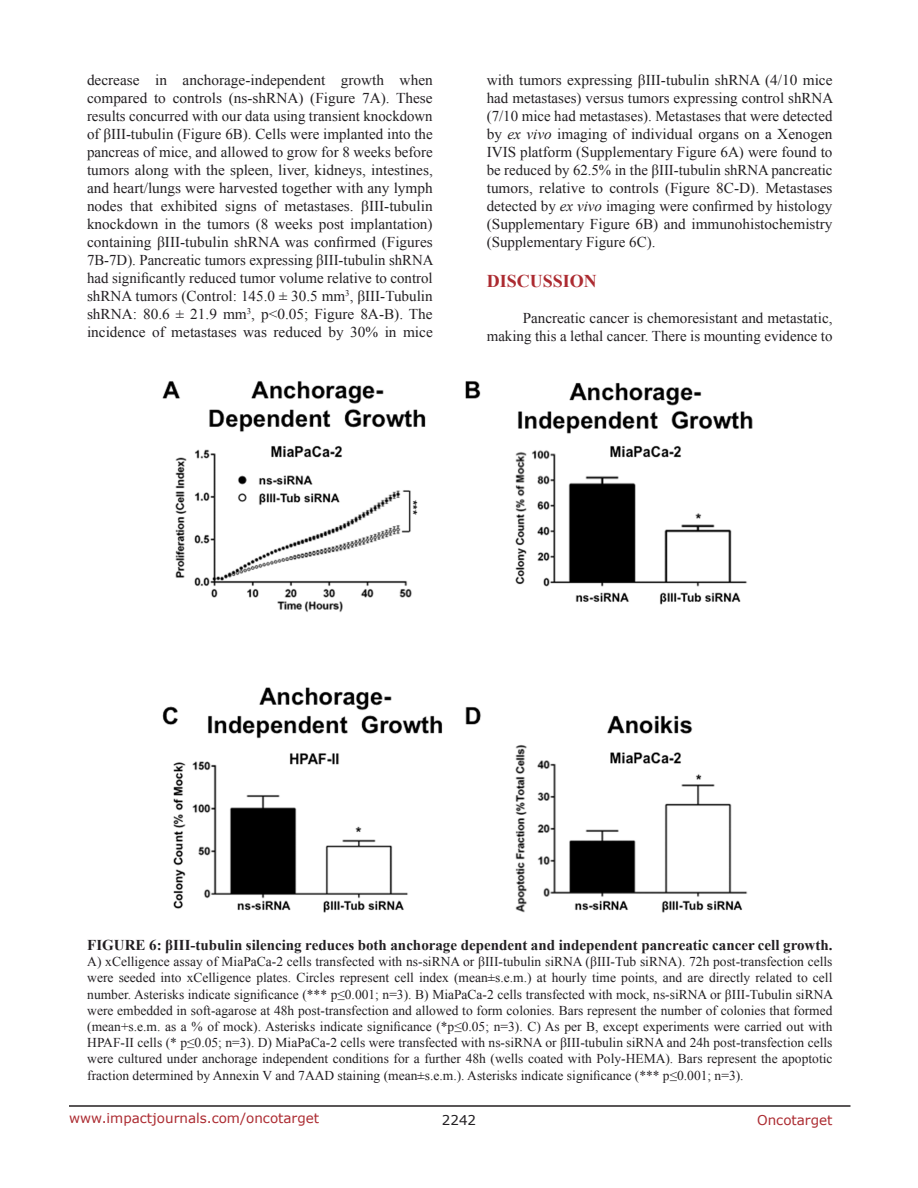
<style>
.page{position:relative;width:918px;height:1188px;background:#fff}
.page>*{position:absolute;margin:0;border:0;box-sizing:border-box;transform-origin:0 0}
.Heading{font:700 18px "Times New Roman";color:#ac2b31}
.BodyText{font:15px/18px "Times New Roman";color:#221f22;text-align:justify}
.FigureText{font:700 15px "Times New Roman";color:#221f22}
.FigureText-2{font:13.5px/16.2px "Times New Roman";color:#221f22;text-align:justify}
.t1{font:13.5px "Verdana";color:#ac2b31}
.t2{font:13.5px "Verdana";color:#221f22}
.s1{font-style:italic}
</style>
<div class="page">
<hr style="left:69px;top:1105px;width:781px;height:2px;background:#231f20">
<img style="left:162px;top:381px;width:591px;height:532px">
<p class="BodyText" style="left:87px;top:71px;width:348px">decrease in anchorage-independent growth when compared to controls (ns-shRNA) (Figure 7A). These results concurred with our data using transient knockdown of βIII-tubulin (Figure 6B). Cells were implanted into the pancreas of mice, and allowed to grow for 8 weeks before tumors along with the spleen, liver, kidneys, intestines, and heart/lungs were harvested together with any lymph nodes that exhibited signs of metastases. βIII-tubulin knockdown in the tumors (8 weeks post implantation) containing βIII-tubulin shRNA was confirmed (Figures 7B-7D). Pancreatic tumors expressing βIII-tubulin shRNA had significantly reduced tumor volume relative to control shRNA tumors (Control: 145.0 ± 30.5 mm<sup>3</sup>, βIII-Tubulin shRNA: 80.6 ± 21.9 mm<sup>3</sup>, p&lt;0.05; Figure 8A-B). The incidence of metastases was reduced by 30% in mice</p>
<p class="BodyText" style="left:487px;top:71px;width:348px">with tumors expressing βIII-tubulin shRNA (4/10 mice had metastases) versus tumors expressing control shRNA (7/10 mice had metastases). Metastases that were detected by <span class="s1">ex vivo</span> imaging of individual organs on a Xenogen IVIS platform (Supplementary Figure 6A) were found to be reduced by 62.5% in the βIII-tubulin shRNA pancreatic tumors, relative to controls (Figure 8C-D). Metastases detected by <span class="s1">ex vivo</span> imaging were confirmed by histology (Supplementary Figure 6B) and immunohistochemistry (Supplementary Figure 6C).</p>
<p class="Heading" style="left:487px;top:269px;width:112px">DISCUSSION</p>
<p class="BodyText" style="left:487px;top:309px;width:347px;text-align:right">Pancreatic cancer is chemoresistant and metastatic, making this a lethal cancer. There is mounting evidence to</p>
<p class="FigureText" style="left:87px;top:935px;width:747px">FIGURE 6: βIII-tubulin silencing reduces both anchorage dependent and independent pancreatic cancer cell growth.</p>
<p class="FigureText-2" style="left:87px;top:953px;width:747px">A) xCelligence assay of MiaPaCa-2 cells transfected with ns-siRNA or βIII-tubulin siRNA (βIII-Tub siRNA). 72h post-transfection cells were seeded into xCelligence plates. Circles represent cell index (mean±s.e.m.) at hourly time points, and are directly related to cell number. Asterisks indicate significance (*** p≤0.001; n=3). B) MiaPaCa-2 cells transfected with mock, ns-siRNA or βIII-Tubulin siRNA were embedded in soft-agarose at 48h post-transfection and allowed to form colonies. Bars represent the number of colonies that formed (mean+s.e.m. as a % of mock). Asterisks indicate significance (*p≤0.05; n=3). C) As per B, except experiments were carried out with HPAF-II cells (* p≤0.05; n=3). D) MiaPaCa-2 cells were transfected with ns-siRNA or βIII-tubulin siRNA and 24h post-transfection cells were cultured under anchorage independent conditions for a further 48h (wells coated with Poly-HEMA). Bars represent the apoptotic fraction determined by Annexin V and 7AAD staining (mean±s.e.m.). Asterisks indicate significance (*** p≤0.001; n=3).</p>
<p class="t1" style="left:69px;top:1109px;width:252px">www.impactjournals.com/oncotarget</p>
<p class="t2" style="left:442px;top:1111px;width:36px">2242</p>
<p class="t1" style="left:757px;top:1111px;width:77px">Oncotarget</p>
</div>
